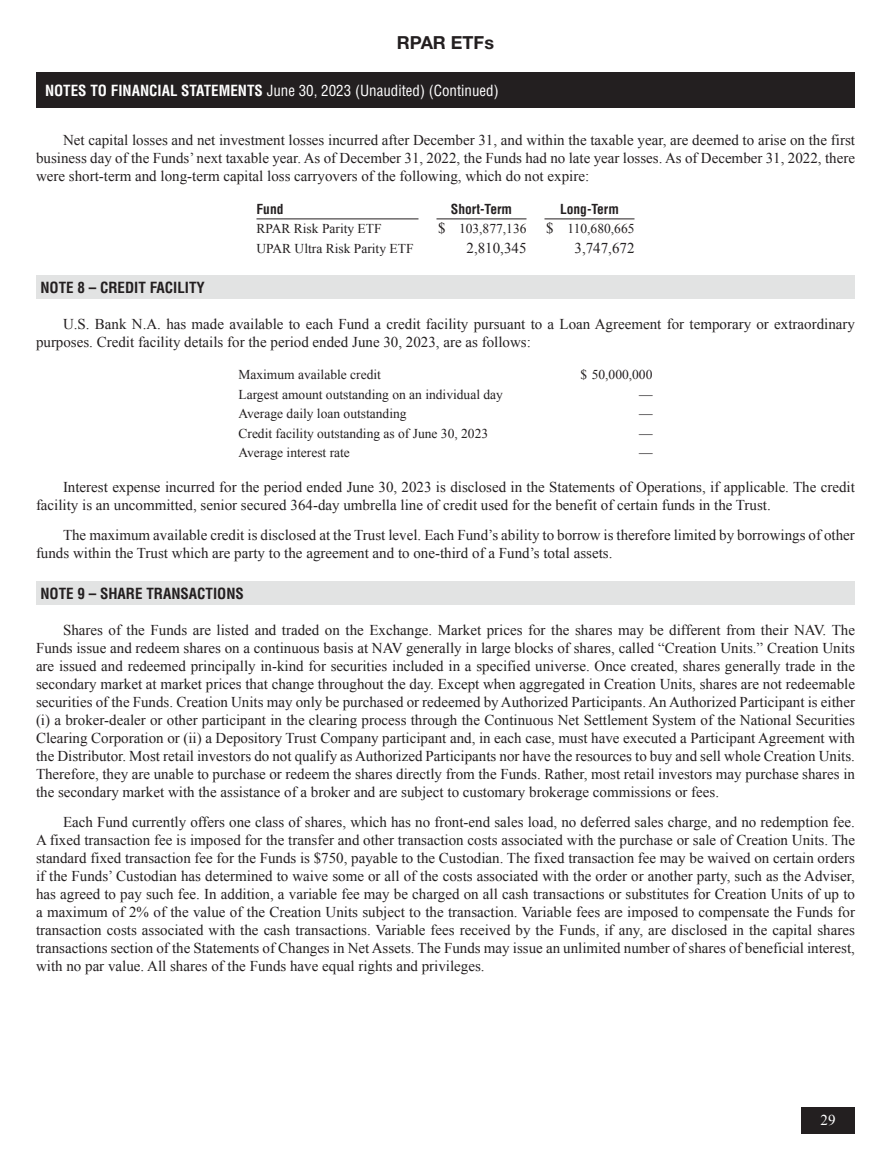
<style>
.page{position:relative;width:891px;height:1161px;background:#fff}
.page>*{position:absolute;margin:0;border:0;box-sizing:border-box;transform-origin:0 0}
.t1{font:700 18px "Helvetica Neue LT Std";color:#231f20}
.Body_Text{font:15px/18px "Times New Roman";color:#231f20}
.Main_Heading_no_Rules{font:condensed 15px "Helvetica";color:#fff}
.Numbered_Note_Heads_in_Gray_Band{font:700 condensed 15px "Helvetica";color:#231f20}
.Table_Figure{font:15px "Times New Roman";color:#231f20}
.t2{font:15px "Times New Roman";color:#fff}
.Financials_Table_Stub{font:13.5px "Times New Roman";color:#231f20}
.Financials_Table_Heading_-_Rule_Below{font:700 condensed 13.5px "Helvetica";color:#231f20}
.Table_Figure-2{font:13.5px "Times New Roman";color:#231f20}
.Financial_Table_Figure{font:13.5px "Times New Roman";color:#231f20}
.s1{font-weight:700}
</style>
<div class="page">
<div style="left:801px;top:1107px;width:54px;height:27px;background:#231f20"></div>
<div style="left:36px;top:72px;width:819px;height:36px;background:#231f20"></div>
<hr style="left:256px;top:219px;width:162px;height:1px;background:#231f20">
<hr style="left:436px;top:219px;width:90px;height:1px;background:#231f20">
<hr style="left:544px;top:219px;width:90px;height:1px;background:#231f20">
<div style="left:36px;top:275px;width:819px;height:24px;background:#e2e3e3"></div>
<div style="left:36px;top:582px;width:819px;height:23px;background:#e2e3e3"></div>
<p class="t1" style="left:397px;top:31px;width:99px">RPAR ETFs</p>
<p class="Main_Heading_no_Rules" style="left:45px;top:81px;width:455px"><span class="s1">NOTES TO FINANCIAL STATEMENTS</span> June 30, 2023 (Unaudited) (Continued)</p>
<p class="Body_Text" style="left:36px;top:131px;width:821px;text-align:justify;text-indent:27px">Net capital losses and net investment losses incurred after December 31, and within the taxable year, are deemed to arise on the first business day of the Funds’ next taxable year. As of December 31, 2022, the Funds had no late year losses. As of December 31, 2022, there were short-term and long-term capital loss carryovers of the following, which do not expire:</p>
<p class="Financials_Table_Heading_-_Rule_Below" style="left:256px;top:201px;width:28px">Fund</p>
<p class="Financials_Table_Heading_-_Rule_Below" style="left:451px;top:201px;width:63px">Short-Term</p>
<p class="Financials_Table_Heading_-_Rule_Below" style="left:560px;top:201px;width:60px">Long-Term</p>
<p class="Financials_Table_Stub" style="left:256px;top:220px;width:127px">RPAR Risk Parity ETF</p>
<p class="Table_Figure" style="left:438px;top:218px;width:9px">$</p>
<p class="Table_Figure-2" style="left:459px;top:220px;width:69px">103,877,136</p>
<p class="Table_Figure" style="left:546px;top:218px;width:9px">$</p>
<p class="Table_Figure-2" style="left:568px;top:220px;width:68px">110,680,665</p>
<p class="Financials_Table_Stub" style="left:256px;top:239px;width:159px">UPAR Ultra Risk Parity ETF</p>
<p class="Table_Figure" style="left:466px;top:238px;width:61px">2,810,345</p>
<p class="Table_Figure" style="left:574px;top:238px;width:61px">3,747,672</p>
<p class="Numbered_Note_Heads_in_Gray_Band" style="left:40px;top:278px;width:166px">NOTE 8 – CREDIT FACILITY</p>
<p class="Body_Text" style="left:36px;top:314px;width:821px;text-indent:27px">U.S. Bank N.A. has made available to each Fund a credit facility pursuant to a Loan Agreement for temporary or extraordinary purposes. Credit facility details for the period ended June 30, 2023, are as follows:</p>
<p class="Financials_Table_Stub" style="left:238px;top:366px;width:144px">Maximum available credit</p>
<p class="Financial_Table_Figure" style="left:580px;top:366px;width:73px">$ 50,000,000</p>
<p class="Financials_Table_Stub" style="left:238px;top:385px;width:266px">Largest amount outstanding on an individual day</p>
<p class="Financial_Table_Figure" style="left:639px;top:385px;width:15px">—</p>
<p class="Financials_Table_Stub" style="left:238px;top:405px;width:170px">Average daily loan outstanding</p>
<p class="Financial_Table_Figure" style="left:639px;top:405px;width:15px">—</p>
<p class="Financials_Table_Stub" style="left:238px;top:424px;width:251px">Credit facility outstanding as of June 30, 2023</p>
<p class="Financial_Table_Figure" style="left:639px;top:424px;width:15px">—</p>
<p class="Financials_Table_Stub" style="left:238px;top:443px;width:113px">Average interest rate</p>
<p class="Financial_Table_Figure" style="left:639px;top:443px;width:15px">—</p>
<p class="Body_Text" style="left:36px;top:477px;width:820px;text-indent:27px">Interest expense incurred for the period ended June 30, 2023 is disclosed in the Statements of Operations, if applicable. The credit facility is an uncommitted, senior secured 364-day umbrella line of credit used for the benefit of certain funds in the Trust.</p>
<p class="Body_Text" style="left:36px;top:525px;width:820px;text-indent:27px">The maximum available credit is disclosed at the Trust level. Each Fund’s ability to borrow is therefore limited by borrowings of other funds within the Trust which are party to the agreement and to one-third of a Fund’s total assets.</p>
<p class="Numbered_Note_Heads_in_Gray_Band" style="left:40px;top:584px;width:205px">NOTE 9 – SHARE TRANSACTIONS</p>
<p class="Body_Text" style="left:36px;top:621px;width:821px;text-indent:27px">Shares of the Funds are listed and traded on the Exchange. Market prices for the shares may be different from their NAV. The Funds issue and redeem shares on a continuous basis at NAV generally in large blocks of shares, called “Creation Units.” Creation Units are issued and redeemed principally in-kind for securities included in a specified universe. Once created, shares generally trade in the secondary market at market prices that change throughout the day. Except when aggregated in Creation Units, shares are not redeemable securities of the Funds. Creation Units may only be purchased or redeemed by Authorized Participants. An Authorized Participant is either (i) a broker-dealer or other participant in the clearing process through the Continuous Net Settlement System of the National Securities Clearing Corporation or (ii) a Depository Trust Company participant and, in each case, must have executed a Participant Agreement with the Distributor. Most retail investors do not qualify as Authorized Participants nor have the resources to buy and sell whole Creation Units.<br>Therefore, they are unable to purchase or redeem the shares directly from the Funds. Rather, most retail investors may purchase shares in the secondary market with the assistance of a broker and are subject to customary brokerage commissions or fees.</p>
<p class="Body_Text" style="left:36px;top:813px;width:821px;text-indent:27px">Each Fund currently offers one class of shares, which has no front-end sales load, no deferred sales charge, and no redemption fee.<br>A fixed transaction fee is imposed for the transfer and other transaction costs associated with the purchase or sale of Creation Units. The standard fixed transaction fee for the Funds is $750, payable to the Custodian. The fixed transaction fee may be waived on certain orders if the Funds’ Custodian has determined to waive some or all of the costs associated with the order or another party, such as the Adviser, has agreed to pay such fee. In addition, a variable fee may be charged on all cash transactions or substitutes for Creation Units of up to a maximum of 2% of the value of the Creation Units subject to the transaction. Variable fees are imposed to compensate the Funds for transaction costs associated with the cash transactions. Variable fees received by the Funds, if any, are disclosed in the capital shares transactions section of the Statements of Changes in Net Assets. The Funds may issue an unlimited number of shares of beneficial interest, with no par value. All shares of the Funds have equal rights and privileges.</p>
<p class="t2" style="left:820px;top:1110px;width:16px">29</p>
</div>
